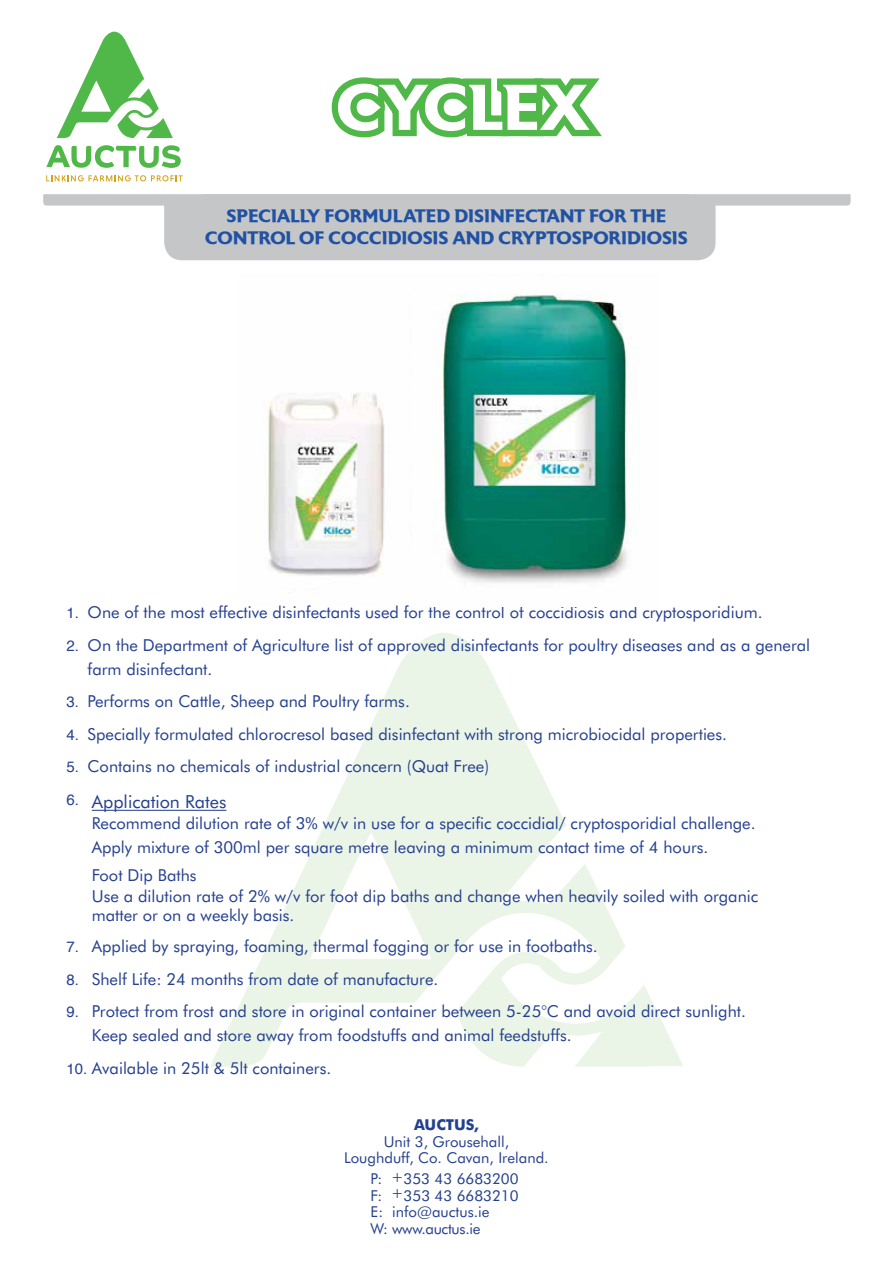
<style>
.page{position:relative;width:893px;height:1263px;background:#fff}
.page>*{position:absolute;margin:0;border:0;box-sizing:border-box;transform-origin:0 0}
.t1{font:700 64.5px "Astoria";color:#fff}
.t2{font:700 18px/21.6px "Astoria";color:#2051a3;text-align:center}
.t3{font:18px "Futura BT";color:#25408f}
.t4{font:16.5px/24px "Futura BT";color:#25408f}
.t5{font:15px/16.5px "Futura BT";color:#25408f;text-align:center}
.t6{font:700 15px "Futura BT";color:#25408f}
.t7{font:15px "Helvetica";color:#25408f}
.s1{font-family:"Helvetica";font-size:15px}
</style>
<div class="page">
<svg style="left:210px;top:633px;width:473px;height:434px"></svg>
<svg style="left:46px;top:175px;width:137px;height:6px"></svg>
<svg style="left:57px;top:32px;width:116px;height:106px"></svg>
<svg style="left:46px;top:145px;width:135px;height:23px"></svg>
<svg style="left:331px;top:77px;width:271px;height:61px"></svg>
<hr style="left:92px;top:810px;width:134px;height:1px;background:#25408f">
<svg style="left:43px;top:194px;width:807px;height:66px"></svg>
<img style="left:267px;top:393px;width:118px;height:183px">
<img style="left:441px;top:294px;width:190px;height:289px">
<h1 class="t1" style="left:336px;top:70px;width:255px">CYCLEX</h1>
<p class="t2" style="left:205px;top:205px;width:484px">SPECIALLY FORMULATED DISINFECTANT FOR THE<br>CONTROL OF COCCIDIOSIS AND CRYPTOSPORIDIOSIS</p>
<p class="t4" style="left:66px;top:600px;width:698px"><span class="s1">1.</span> One of the most effective disinfectants used for the control of coccidiosis and cryptosporidium.</p>
<p class="t4" style="left:88px;top:633px;width:724px;text-indent:-21px"><span class="s1">2.</span> On the Department of Agriculture list of approved disinfectants for poultry diseases and as a general farm disinfectant.</p>
<p class="t4" style="left:66px;top:689px;width:345px"><span class="s1">3.</span> Performs on Cattle, Sheep and Poultry farms.</p>
<p class="t4" style="left:66px;top:722px;width:662px"><span class="s1">4.</span> Specially formulated chlorocresol based disinfectant with strong microbiocidal properties.</p>
<p class="t4" style="left:66px;top:754px;width:424px"><span class="s1">5.</span> Contains no chemicals of industrial concern (Quat Free)</p>
<p class="t7" style="left:66px;top:788px;width:14px">6.</p>
<p class="t3" style="left:92px;top:791px;width:136px">Application Rates</p>
<p class="t4" style="left:92px;top:811px;width:665px">Recommend dilution rate of 3% w/v in use for a specific coccidial/ cryptosporidial challenge.<br>Apply mixture of 300ml per square metre leaving a minimum contact time of 4 hours.</p>
<p class="t4" style="left:92px;top:864px;width:668px;line-height:20.4px">Foot Dip Baths<br>Use a dilution rate of 2% w/v for foot dip baths and change when heavily soiled with organic matter or on a weekly basis.</p>
<p class="t4" style="left:66px;top:934px;width:533px"><span class="s1">7.</span> Applied by spraying, foaming, thermal fogging or for use in footbaths.</p>
<p class="t4" style="left:66px;top:967px;width:374px"><span class="s1">8.</span> Shelf Life: 24 months from date of manufacture.</p>
<p class="t4" style="left:92px;top:999px;width:656px;text-indent:-26px"><span class="s1">9.</span> Protect from frost and store in original container between 5-25°C and avoid direct sunlight.<br>Keep sealed and store away from foodstuffs and animal feedstuffs.</p>
<p class="t4" style="left:66px;top:1056px;width:266px"><span class="s1">10.</span> Available in 25lt &amp; 5lt containers.</p>
<p class="t6" style="left:414px;top:1116px;width:66px">AUCTUS,</p>
<p class="t5" style="left:344px;top:1133px;width:206px">Unit 3, Grousehall,<br>Loughduff, Co. Cavan, Ireland.</p>
<p class="t5" style="left:370px;top:1170px;width:150px;text-align:left">P: +353 43 6683200<br>F: +353 43 6683210<br>E: info@auctus.ie<br>W: www.auctus.ie</p>
</div>
